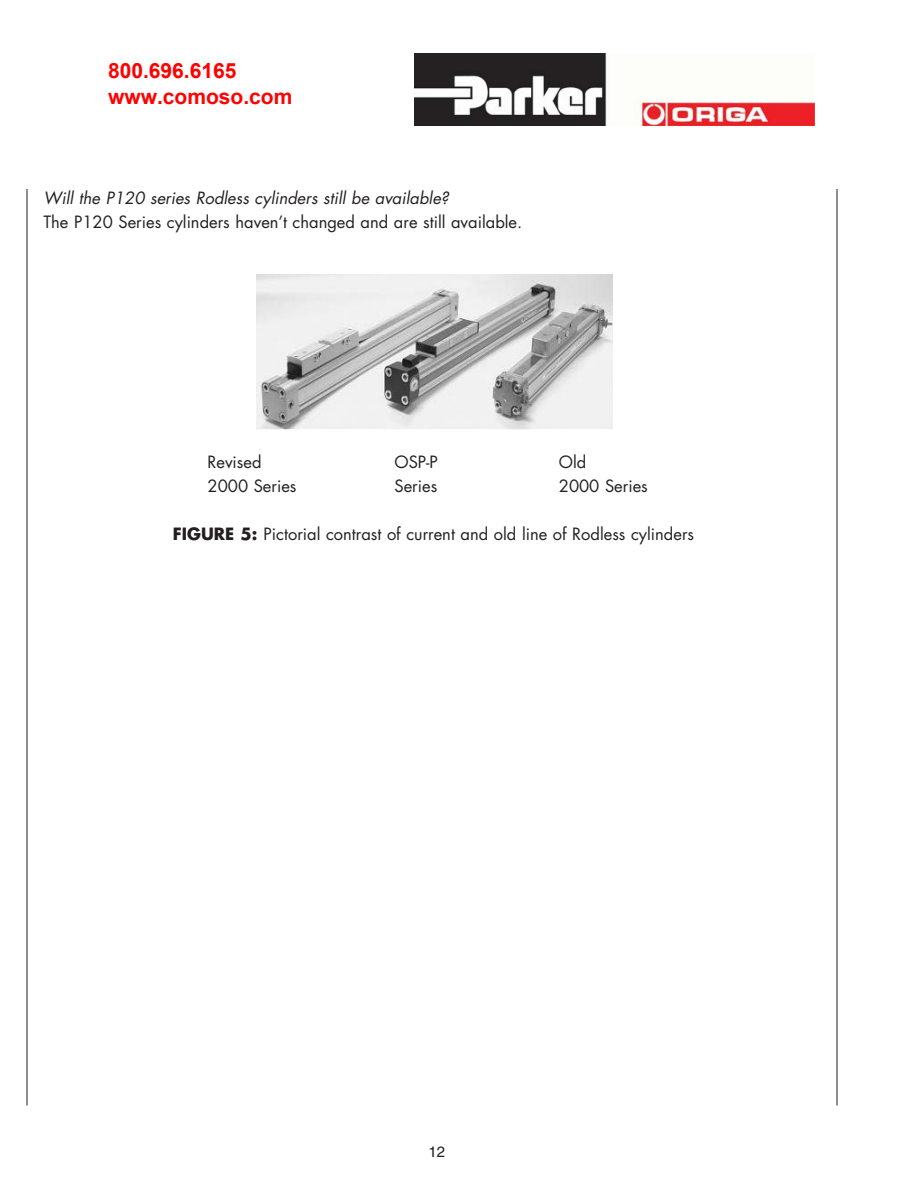
<style>
.page{position:relative;width:918px;height:1188px;background:#fff}
.page>*{position:absolute;margin:0;border:0;box-sizing:border-box;transform-origin:0 0}
.t1{font:700 21px/25.2px "Arial";color:#f00}
.t2{font:16.5px "Futura";color:#231f20}
.t3{font:italic 16.5px "Futura";color:#231f20}
.t4{font:15px "Helvetica";color:#231f20}
.s1{font-weight:700}
</style>
<div class="page">
<hr style="left:27px;top:189px;width:1px;height:917px;background:#231f20">
<hr style="left:837px;top:189px;width:1px;height:917px;background:#231f20">
<img style="left:256px;top:275px;width:357px;height:155px">
<img style="left:415px;top:53px;width:399px;height:72px">
<p class="t1" style="left:108px;top:59px;width:186px">800.696.6165 www.comoso.com</p>
<p class="t3" style="left:44px;top:190px;width:410px">Will the P120 series Rodless cylinders still be available?</p>
<p class="t2" style="left:44px;top:214px;width:480px">The P120 Series cylinders haven’t changed and are still available.</p>
<p class="t2" style="left:208px;top:455px;width:56px">Revised</p>
<p class="t2" style="left:394px;top:455px;width:45px">OSP-P</p>
<p class="t2" style="left:559px;top:455px;width:29px">Old</p>
<p class="t2" style="left:208px;top:478px;width:91px">2000 Series</p>
<p class="t2" style="left:394px;top:478px;width:44px">Series</p>
<p class="t2" style="left:559px;top:478px;width:91px">2000 Series</p>
<p class="t2" style="left:173px;top:526px;width:523px"><span class="s1">FIGURE 5:</span> Pictorial contrast of current and old line of Rodless cylinders</p>
<p class="t4" style="left:429px;top:1146px;width:18px">12</p>
</div>
